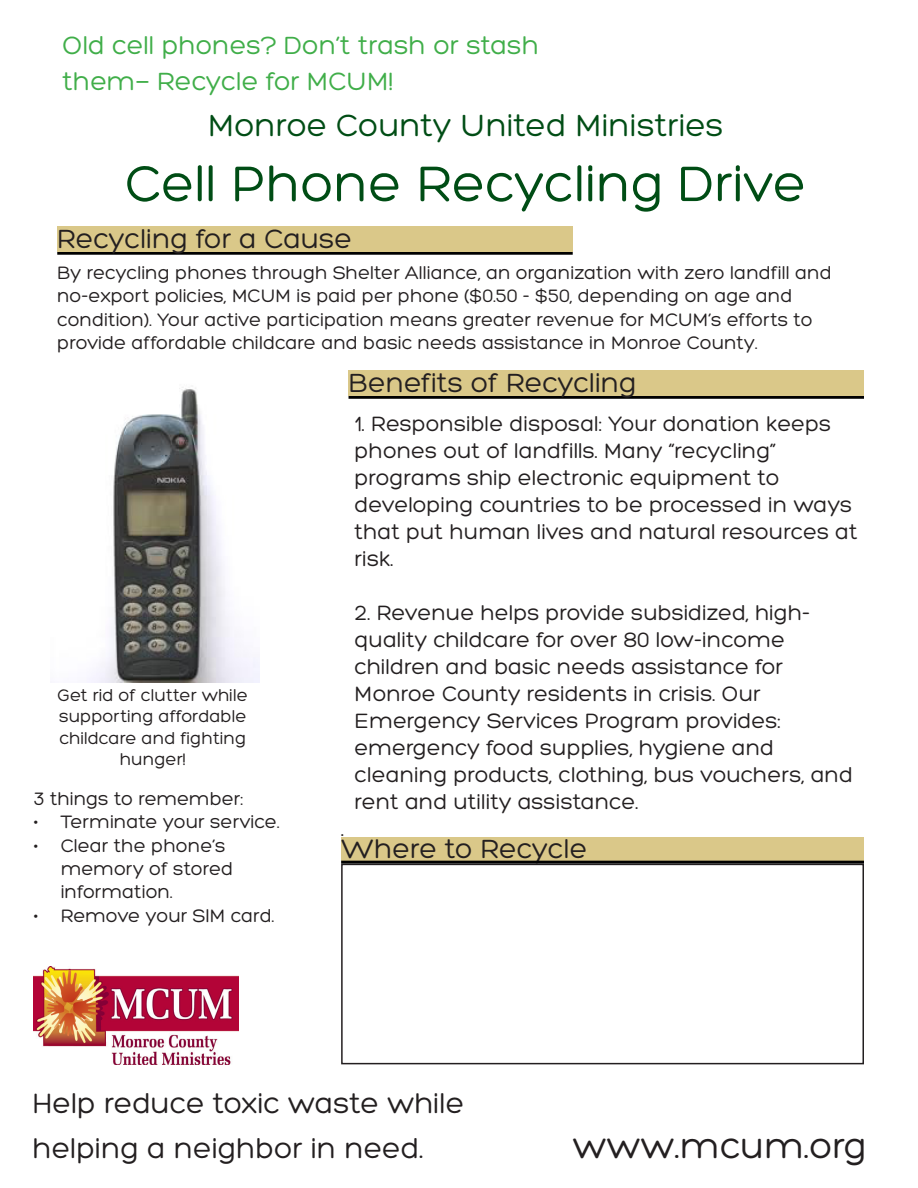
<style>
.page{position:relative;width:918px;height:1188px;background:#fff}
.page>*{position:absolute;margin:0;border:0;box-sizing:border-box;transform-origin:0 0}
.t1{font:54px "Hero";color:#004d15}
.t2{font:37.5px "Hero";color:#231f20}
.t3{font:33px "Hero";color:#004d15}
.t4{font:30px "Hero";color:#231f20}
.t5{font:28.5px "Hero";color:#231f20}
.t6{font:27px/36px "Hero";color:#40ae49}
.t7{font:22.5px/27px "Hero";color:#231f20}
.t8{font:19.5px/23.4px "Hero";color:#231f20}
.t9{font:18px/21.6px "Hero";color:#231f20;text-align:center}
</style>
<div class="page">
<img style="left:87px;top:387px;width:173px;height:296px">
<hr style="left:57px;top:252px;width:516px;height:3px;background:#000">
<div style="left:57px;top:226px;width:516px;height:26px;background:#dac889"></div>
<hr style="left:349px;top:396px;width:515px;height:3px;background:#000">
<div style="left:349px;top:371px;width:515px;height:25px;background:#dac889"></div>
<div style="left:341px;top:837px;width:523px;height:24px;background:#dac889"></div>
<hr style="left:341px;top:861px;width:523px;height:3px;background:#000">
<div style="left:341px;top:864px;width:523px;height:200px;border:2px solid #231f20"></div>
<img style="left:34px;top:966px;width:205px;height:98px">
<p class="t6" style="left:63px;top:27px;width:478px">Old cell phones? Don’t trash or stash them— Recycle for MCUM!</p>
<p class="t3" style="left:208px;top:109px;width:517px">Monroe County United Ministries</p>
<p class="t1" style="left:125px;top:156px;width:683px">Cell Phone Recycling Drive</p>
<p class="t5" style="left:57px;top:224px;width:296px">Recycling for a Cause</p>
<p class="t8" style="left:57px;top:261px;width:776px">By recycling phones through Shelter Alliance, an organization with zero landfill and no-export policies, MCUM is paid per phone ($0.50 - $50, depending on age and condition). Your active participation means greater revenue for MCUM’s efforts to provide affordable childcare and basic needs assistance in Monroe County.</p>
<p class="t9" style="left:58px;top:684px;width:192px">Get rid of clutter while supporting affordable childcare and fighting hunger!</p>
<p class="t8" style="left:34px;top:787px;width:211px">3 things to remember:</p>
<p class="t8" style="left:34px;top:810px;width:248px">• Terminate your service.</p>
<p class="t8" style="left:61px;top:834px;width:174px;text-indent:-27px">• Clear the phone’s memory of stored information.</p>
<p class="t8" style="left:34px;top:904px;width:242px">• Remove your SIM card.</p>
<p class="t5" style="left:349px;top:368px;width:290px">Benefits of Recycling</p>
<p class="t7" style="left:341px;top:815px;width:5px">.</p>
<p class="t7" style="left:355px;top:410px;width:505px">1. Responsible disposal: Your donation keeps phones out of landfills. Many “recycling” programs ship electronic equipment to developing countries to be processed in ways that put human lives and natural resources at risk.</p>
<p class="t7" style="left:355px;top:599px;width:500px">2. Revenue helps provide subsidized, high&shy;quality childcare for over 80 low-income children and basic needs assistance for Monroe County residents in crisis. Our Emergency Services Program provides: emergency food supplies, hygiene and cleaning products, clothing, bus vouchers, and rent and utility assistance.</p>
<p class="t5" style="left:341px;top:835px;width:248px">Where to Recycle</p>
<p class="t4" style="left:32px;top:1088px;width:434px">Help reduce toxic waste while</p>
<p class="t4" style="left:32px;top:1133px;width:393px">helping a neighbor in need.</p>
<p class="t2" style="left:572px;top:1126px;width:296px">www.mcum.org</p>
</div>
